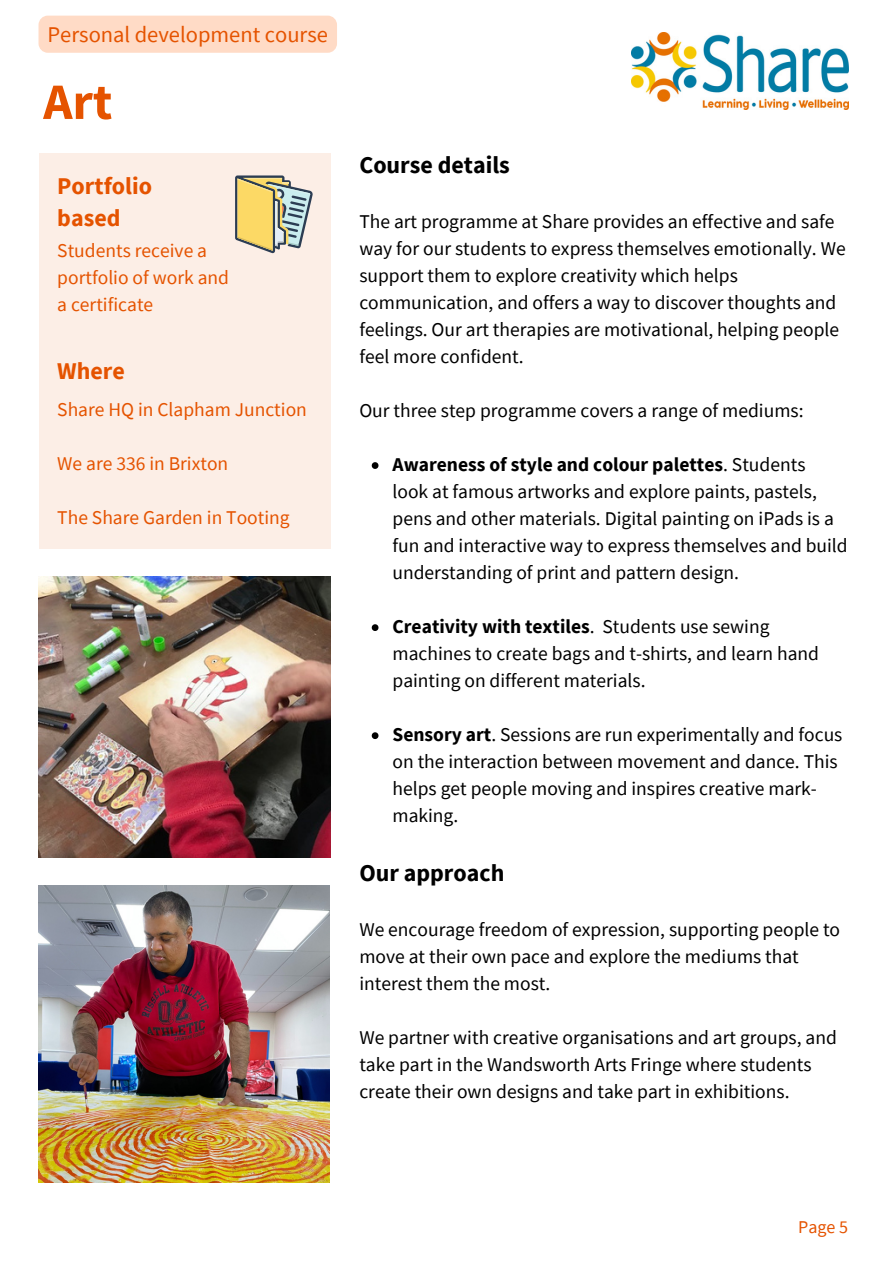
<style>
.page{position:relative;width:894px;height:1264px;background:#fff}
.page>*{position:absolute;margin:0;border:0;box-sizing:border-box;transform-origin:0 0}
.t1{font:700 51px "Source Sans Pro";color:#e55300}
.t2{font:700 24px "Source Sans Pro";color:#000}
.t3{font:700 24px/32.7px "Source Sans Pro";color:#e55300}
.t4{font:22.5px "Source Sans Pro";color:#e55300}
.t5{font:19.5px/27px "Source Sans Pro";color:#000}
.t6{font:19.5px/27px "Source Sans Pro";color:#e55300}
.t7{font:18px "Source Sans Pro";color:#e55300}
.s1{font-weight:700}
</style>
<div class="page">
<img style="left:631px;top:33px;width:217px;height:76px">
<div style="left:39px;top:153px;width:291px;height:396px;background:#fceee6"></div>
<svg style="left:235px;top:175px;width:78px;height:78px"></svg>
<img style="left:39px;top:885px;width:290px;height:297px">
<img style="left:39px;top:576px;width:291px;height:282px">
<svg style="left:371px;top:462px;width:7px;height:7px"></svg>
<svg style="left:371px;top:624px;width:7px;height:7px"></svg>
<svg style="left:371px;top:732px;width:7px;height:7px"></svg>
<div style="left:38px;top:16px;width:299px;height:37px;background:#ffdbc6;border-radius:9px"></div>
<p class="t4" style="left:47px;top:19px;width:282px">Personal development course</p>
<p class="t1" style="left:43px;top:69px;width:71px">Art</p>
<p class="t3" style="left:57px;top:169px;width:96px">Portfolio based</p>
<p class="t6" style="left:57px;top:236px;width:173px">Students receive a portfolio of work and a certificate</p>
<h2 class="t3" style="left:57px;top:354px;width:69px">Where</h2>
<p class="t6" style="left:57px;top:396px;width:251px">Share HQ in Clapham Junction</p>
<p class="t6" style="left:57px;top:450px;width:172px">We are 336 in Brixton</p>
<p class="t6" style="left:57px;top:504px;width:234px">The Share Garden in Tooting</p>
<h2 class="t2" style="left:359px;top:149px;width:152px">Course details</h2>
<p class="t5" style="left:359px;top:208px;width:487px">The art programme at Share provides an effective and safe way for our students to express themselves emotionally. We support them to explore creativity which helps communication, and offers a way to discover thoughts and feelings. Our art therapies are motivational, helping people feel more confident.</p>
<p class="t5" style="left:359px;top:397px;width:445px">Our three step programme covers a range of mediums:</p>
<h2 class="t5" style="left:392px;top:451px;width:456px"><span class="s1">Awareness of style and colour palettes</span>. Students<br>look at famous artworks and explore paints, pastels, pens and other materials. Digital painting on iPads is a fun and interactive way to express themselves and build understanding of print and pattern design.</h2>
<p class="t5" style="left:392px;top:613px;width:428px"><span class="s1">Creativity with textiles</span>. Students use sewing machines to create bags and t-shirts, and learn hand painting on different materials.</p>
<p class="t5" style="left:392px;top:721px;width:451px"><span class="s1">Sensory art</span>. Sessions are run experimentally and focus on the interaction between movement and dance. This helps get people moving and inspires creative mark&shy;making.</p>
<p class="t2" style="left:359px;top:857px;width:146px">Our approach</p>
<p class="t5" style="left:359px;top:915px;width:482px">We encourage freedom of expression, supporting people to move at their own pace and explore the mediums that interest them the most.</p>
<p class="t5" style="left:359px;top:1023px;width:479px">We partner with creative organisations and art groups, and take part in the Wandsworth Arts Fringe where students create their own designs and take part in exhibitions.</p>
<h2 class="t7" style="left:798px;top:1215px;width:51px">Page 5</h2>
</div>
